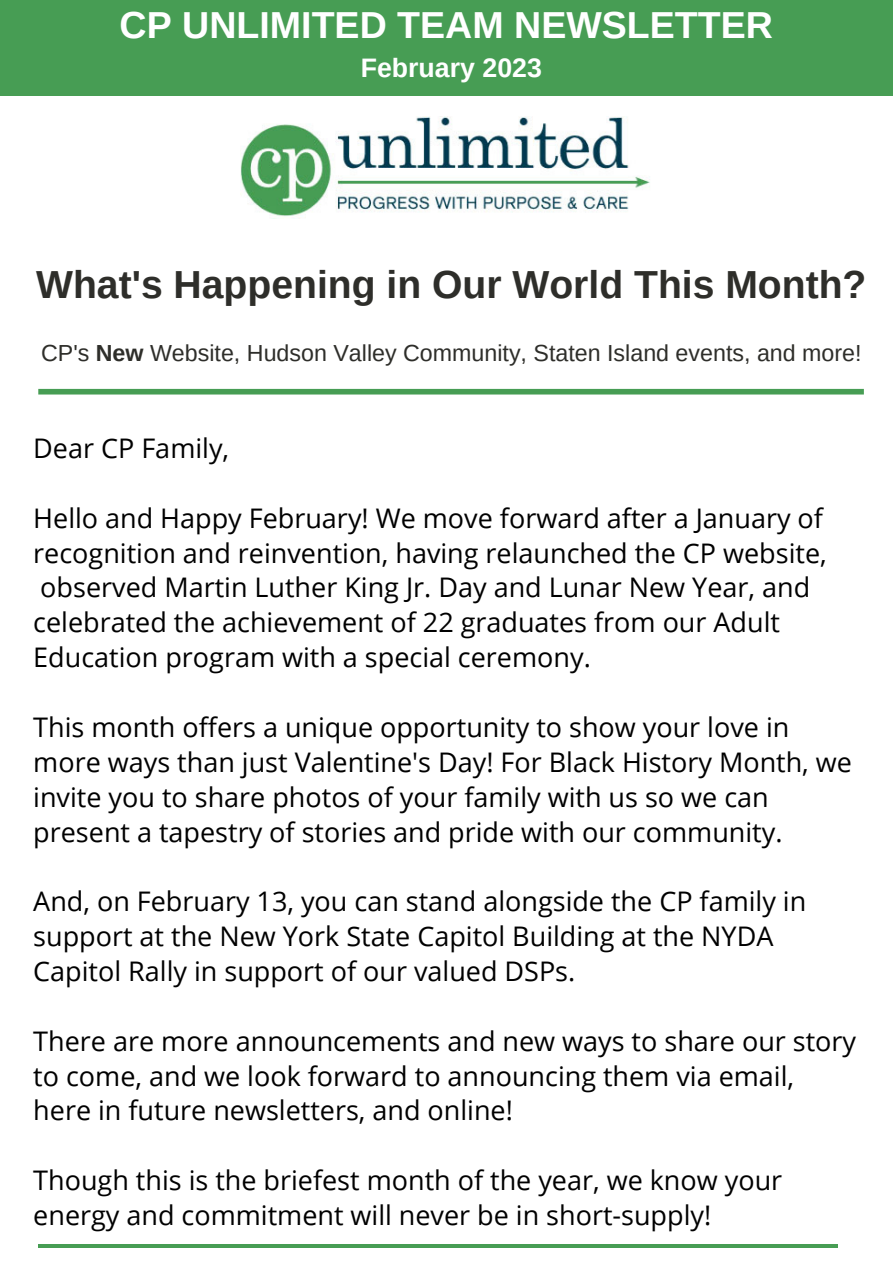
<style>
.page{position:relative;width:893px;height:1264px;background:#fff}
.page>*{position:absolute;margin:0;border:0;box-sizing:border-box;transform-origin:0 0}
.t1{font:700 39.15px "Arimo";color:#2e2e2a}
.t2{font:700 37.5px "Arimo";color:#fff}
.t3{font:27px/34.8px "Open Sans";color:#000}
.t4{font:700 26.7px "Arimo";color:#fff}
.t5{font:23.25px "Arimo";color:#2e2e2a}
.s1{font-weight:700}
</style>
<div class="page">
<div style="left:0;top:0;width:892px;height:95px;background:#479d54"></div>
<img style="left:240px;top:117px;width:410px;height:99px">
<div style="left:38px;top:389px;width:825px;height:5px;background:#479d54"></div>
<hr style="left:38px;top:1244px;width:799px;height:3px;background:#479d54">
<p class="t2" style="left:120px;top:4px;width:654px">CP UNLIMITED TEAM NEWSLETTER</p>
<p class="t4" style="left:361px;top:53px;width:183px">February 2023</p>
<p class="t1" style="left:36px;top:263px;width:831px">What's Happening in Our World This Month?</p>
<p class="t5" style="left:41px;top:340px;width:822px">CP's <span class="s1">New</span> Website, Hudson Valley Community, Staten Island events, and more!</p>
<p class="t3" style="left:33px;top:430px;width:197px">Dear CP Family,</p>
<p class="t3" style="left:33px;top:500px;width:794px">Hello and Happy February! We move forward after a January of recognition and reinvention, having relaunched the CP website, observed Martin Luther King Jr. Day and Lunar New Year, and celebrated the achievement of 22 graduates from our Adult Education program with a special ceremony.</p>
<p class="t3" style="left:33px;top:709px;width:820px">This month offers a unique opportunity to show your love in more ways than just Valentine's Day! For Black History Month, we invite you to share photos of your family with us so we can present a tapestry of stories and pride with our community.</p>
<p class="t3" style="left:33px;top:883px;width:774px">And, on February 13, you can stand alongside the CP family in support at the New York State Capitol Building at the NYDA<br>Capitol Rally in support of our valued DSPs.</p>
<p class="t3" style="left:33px;top:1022px;width:824px">There are more announcements and new ways to share our story to come, and we look forward to announcing them via email, here in future newsletters, and online!</p>
<p class="t3" style="left:33px;top:1162px;width:750px">Though this is the briefest month of the year, we know your energy and commitment will never be in short-supply!</p>
</div>
